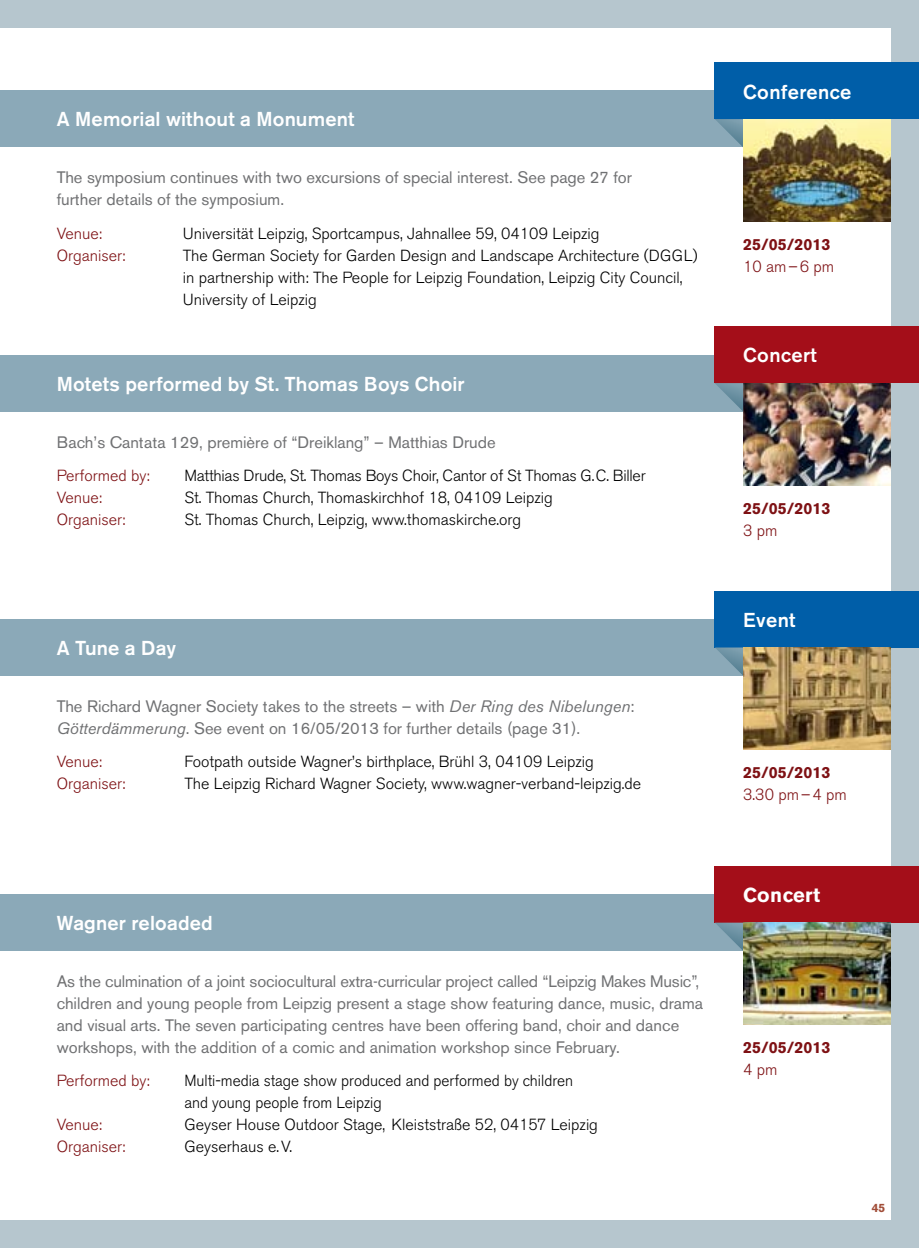
<style>
.page{position:relative;width:919px;height:1248px;background:#fff}
.page>*{position:absolute;margin:0;border:0;box-sizing:border-box;transform-origin:0 0}
.t1{font:500 20px "Akzidenz Grotesk BE";letter-spacing:.01em;color:#fff}
.t2{font:700 20px "Akzidenz Grotesk BE";letter-spacing:.02em;color:#fff}
.t3{font:16.4px/22px "Akzidenz Grotesk BE";color:#707173}
.t4{font:300 16px/22px "Akzidenz Grotesk BE";color:#000}
.t5{font:300 16px "Akzidenz Grotesk BE";color:#7e1114}
.t6{font:300 16px/22px "Akzidenz Grotesk BE";color:#000;scale:.96 1}
.t7{font:700 16px "Akzidenz Grotesk BE";color:#7e1114}
.t8{font:700 12px "Akzidenz Grotesk BE";color:#a14d38}
.s1{font-style:italic}
</style>
<div class="page">
<div style="left:0;top:0;width:918px;height:1247px;background:#b6c6ce"></div>
<div style="left:0;top:28px;width:890px;height:1191px;background:#fff"></div>
<img style="left:743px;top:383px;width:147px;height:102px">
<div style="left:0;top:355px;width:743px;height:56px;background:#8ba9b8"></div>
<div style="left:714px;top:326px;width:204px;height:57px;background:#a40e19"></div>
<svg style="left:714px;top:383px;width:30px;height:29px"></svg>
<div style="left:0;top:894px;width:743px;height:56px;background:#8ba9b8"></div>
<div style="left:714px;top:865px;width:204px;height:57px;background:#a40e19"></div>
<svg style="left:714px;top:922px;width:29px;height:28px"></svg>
<img style="left:743px;top:922px;width:147px;height:102px">
<div style="left:0;top:91px;width:743px;height:56px;background:#8ba9b8"></div>
<div style="left:714px;top:62px;width:204px;height:57px;background:#005ea8"></div>
<svg style="left:715px;top:119px;width:28px;height:28px"></svg>
<div style="left:0;top:619px;width:743px;height:56px;background:#8ba9b8"></div>
<div style="left:714px;top:590px;width:204px;height:57px;background:#005ea8"></div>
<svg style="left:714px;top:647px;width:29px;height:28px"></svg>
<img style="left:743px;top:647px;width:147px;height:102px">
<img style="left:743px;top:119px;width:147px;height:102px">
<p class="t1" style="left:57px;top:112px;width:299px">A Memorial without a Monument</p>
<p class="t3" style="left:57px;top:168px;width:576px">The symposium continues with two excursions of special interest. See page 27 for further details of the symposium.</p>
<p class="t5" style="left:57px;top:227px;width:47px">Venue:</p>
<p class="t4" style="left:183px;top:224px;width:418px">Universität Leipzig, Sportcampus, Jahnallee 59, 04109 Leipzig</p>
<p class="t5" style="left:57px;top:249px;width:70px">Organiser:</p>
<p class="t4" style="left:183px;top:246px;width:516px">The German Society for Garden Design and Landscape Architecture (DGGL) in partnership with: The People for Leipzig Foundation, Leipzig City Council,<br>University of Leipzig</p>
<p class="t1" style="left:57px;top:376px;width:409px">Motets performed by St. Thomas Boys Choir</p>
<p class="t3" style="left:57px;top:432px;width:440px">Bach’s Cantata 129, première of “Dreiklang” – Matthias Drude</p>
<p class="t5" style="left:57px;top:469px;width:95px">Performed by:</p>
<p class="t4" style="left:184px;top:466px;width:463px">Matthias Drude, St. Thomas Boys Choir, Cantor of St Thomas G. C. Biller</p>
<p class="t5" style="left:57px;top:491px;width:47px">Venue:</p>
<p class="t4" style="left:184px;top:488px;width:370px">St. Thomas Church, Thomaskirchhof 18, 04109 Leipzig</p>
<p class="t5" style="left:57px;top:513px;width:70px">Organiser:</p>
<p class="t4" style="left:184px;top:510px;width:338px">St. Thomas Church, Leipzig, www.thomaskirche.org</p>
<p class="t1" style="left:57px;top:640px;width:121px">A Tune a Day</p>
<p class="t3" style="left:57px;top:696px;width:579px">The Richard Wagner Society takes to the streets – with <span class="s1">Der Ring des Nibelungen</span>:<br><span class="s1">Götterdämmerung</span>. See event on 16/05/2013 for further details (page 31).</p>
<p class="t5" style="left:57px;top:755px;width:47px">Venue:</p>
<p class="t4" style="left:184px;top:752px;width:411px">Footpath outside Wagner’s birthplace, Brühl 3, 04109 Leipzig</p>
<p class="t5" style="left:57px;top:777px;width:70px">Organiser:</p>
<p class="t4" style="left:184px;top:774px;width:458px">The Leipzig Richard Wagner Society, www.wagner-verband-leipzig.de</p>
<p class="t1" style="left:57px;top:915px;width:158px">Wagner reloaded</p>
<p class="t3" style="left:57px;top:971px;width:647px">As the culmination of a joint sociocultural extra-curricular project called “Leipzig Makes Music”, children and young people from Leipzig present a stage show featuring dance, music, drama and visual arts. The seven participating centres have been offering band, choir and dance workshops, with the addition of a comic and animation workshop since February.</p>
<p class="t5" style="left:57px;top:1074px;width:95px">Performed by:</p>
<p class="t6" style="left:184px;top:1071px;width:406px">Multi-media stage show produced and performed by children and young people from Leipzig</p>
<p class="t5" style="left:57px;top:1118px;width:47px">Venue:</p>
<p class="t4" style="left:184px;top:1115px;width:415px">Geyser House Outdoor Stage, Kleiststraße 52, 04157 Leipzig</p>
<p class="t5" style="left:57px;top:1140px;width:70px">Organiser:</p>
<p class="t4" style="left:184px;top:1137px;width:109px">Geyserhaus e. V.</p>
<p class="t1" style="left:743px;top:85px;width:110px">Conference</p>
<p class="t7" style="left:743px;top:238px;width:89px">25/05/2013</p>
<p class="t5" style="left:743px;top:260px;width:92px">10 am – 6 pm</p>
<p class="t1" style="left:743px;top:348px;width:75px">Concert</p>
<p class="t7" style="left:743px;top:502px;width:89px">25/05/2013</p>
<p class="t5" style="left:743px;top:524px;width:36px">3 pm</p>
<p class="t1" style="left:743px;top:613px;width:54px">Event</p>
<p class="t7" style="left:743px;top:766px;width:89px">25/05/2013</p>
<p class="t5" style="left:743px;top:788px;width:105px">3.30 pm – 4 pm</p>
<p class="t2" style="left:743px;top:887px;width:78px">Concert</p>
<p class="t7" style="left:743px;top:1041px;width:89px">25/05/2013</p>
<p class="t5" style="left:743px;top:1063px;width:36px">4 pm</p>
<p class="t8" style="left:871px;top:1203px;width:15px">45</p>
</div>
